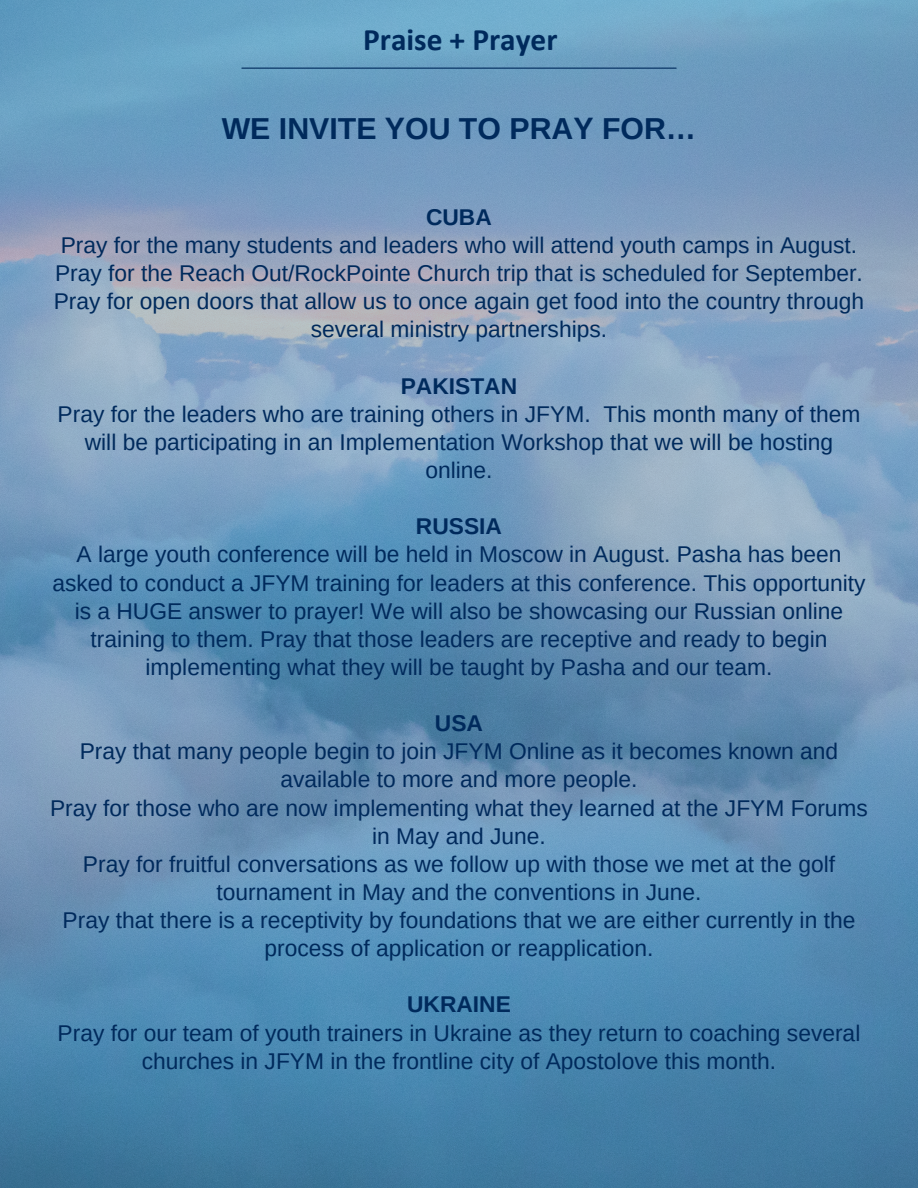
<style>
.page{position:relative;width:918px;height:1188px;background:#fff}
.page>*{position:absolute;margin:0;border:0;box-sizing:border-box;transform-origin:0 0}
.t1{font:700 31.35px "Calibri";color:#002a5c}
.t2{font:700 30.3px "Arimo";color:#002a5c}
.t3{font:22.8px/28.2px "Arimo";color:#002a5c;text-align:center}
.t4{font:700 22.8px "Arimo";color:#002a5c}
</style>
<div class="page">
<img style="left:0;top:0;width:918px;height:1188px">
<hr style="left:242px;top:68px;width:434px;height:1px;background:#002a5c">
<p class="t1" style="left:363px;top:20px;width:196px">Praise + Prayer</p>
<p class="t2" style="left:222px;top:112px;width:476px">WE INVITE YOU TO PRAY FOR…</p>
<p class="t4" style="left:426px;top:204px;width:67px">CUBA</p>
<p class="t3" style="left:61px;top:231px;width:798px">Pray for the many students and leaders who will attend youth camps in August.</p>
<p class="t3" style="left:55px;top:259px;width:809px">Pray for the Reach Out/RockPointe Church trip that is scheduled for September.</p>
<p class="t3" style="left:54px;top:287px;width:812px">Pray for open doors that allow us to once again get food into the country through several ministry partnerships.</p>
<p class="t4" style="left:401px;top:373px;width:118px">PAKISTAN</p>
<p class="t3" style="left:58px;top:400px;width:804px">Pray for the leaders who are training others in JFYM. This month many of them will be participating in an Implementation Workshop that we will be hosting online.</p>
<p class="t4" style="left:416px;top:514px;width:88px">RUSSIA</p>
<p class="t3" style="left:53px;top:540px;width:814px">A large youth conference will be held in Moscow in August. Pasha has been asked to conduct a JFYM training for leaders at this conference. This opportunity is a HUGE answer to prayer! We will also be showcasing our Russian online training to them. Pray that those leaders are receptive and ready to begin implementing what they will be taught by Pasha and our team.</p>
<p class="t4" style="left:435px;top:711px;width:50px">USA</p>
<p class="t3" style="left:80px;top:737px;width:760px">Pray that many people begin to join JFYM Online as it becomes known and available to more and more people.</p>
<p class="t3" style="left:50px;top:794px;width:819px">Pray for those who are now implementing what they learned at the JFYM Forums in May and June.</p>
<p class="t3" style="left:83px;top:850px;width:754px">Pray for fruitful conversations as we follow up with those we met at the golf tournament in May and the conventions in June.</p>
<p class="t3" style="left:63px;top:906px;width:794px">Pray that there is a receptivity by foundations that we are either currently in the process of application or reapplication.</p>
<p class="t4" style="left:407px;top:992px;width:105px">UKRAINE</p>
<p class="t3" style="left:58px;top:1019px;width:804px">Pray for our team of youth trainers in Ukraine as they return to coaching several churches in JFYM in the frontline city of Apostolove this month.</p>
</div>
